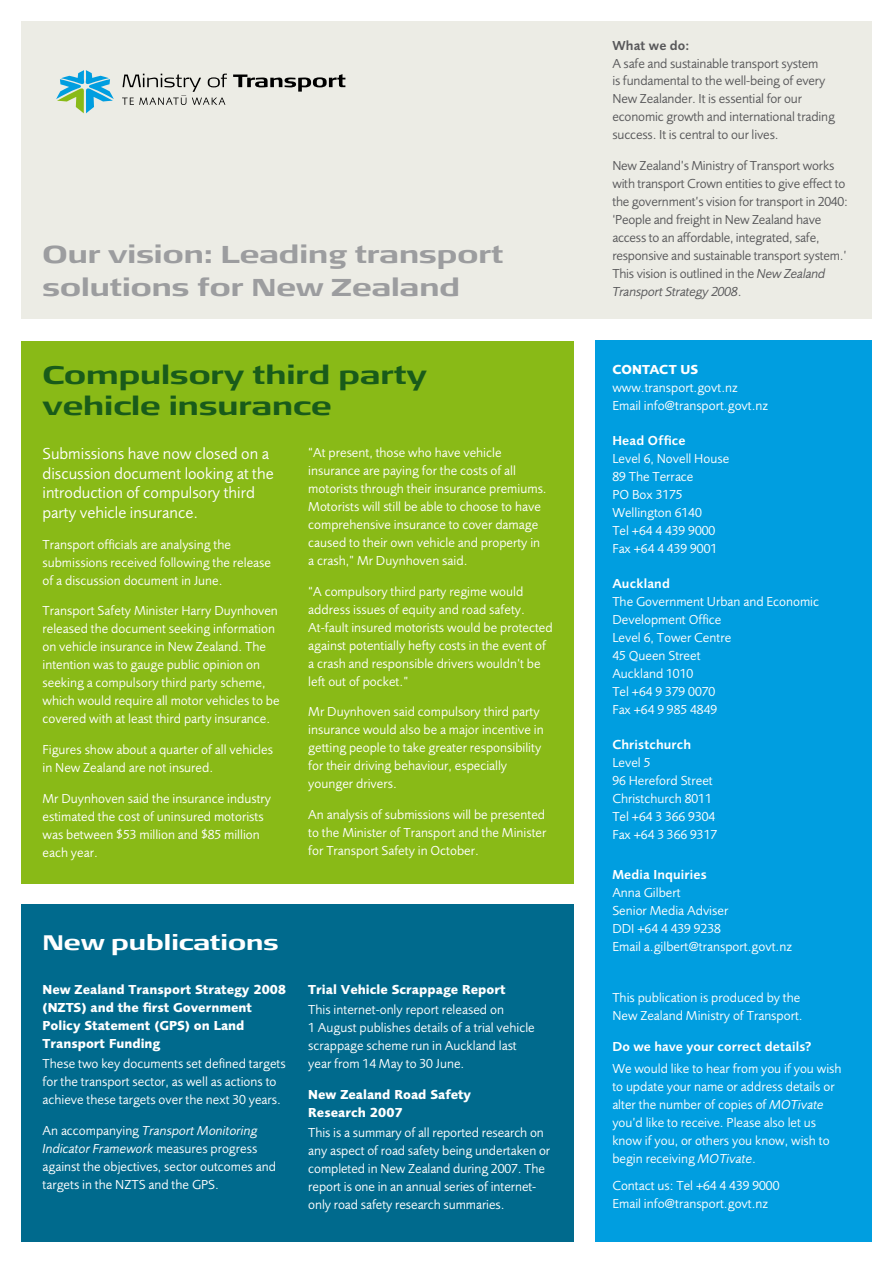
<style>
.page{position:relative;width:893px;height:1263px;background:#fff}
.page>*{position:absolute;margin:0;border:0;box-sizing:border-box;transform-origin:0 0}
.t1{font:700 25.5px/30.6px "Signa Ext Column";color:#195b1a}
.t2{font:700 24.45px/33.8px "Signa Ext Column";color:#9c9d9f}
.t3{font:700 21px "Signa Ext Column";color:#fff}
.t4{font:16.5px/19.5px "Foundry Sans";color:#fff}
.t5{font:13.5px/18px "Foundry Sans";color:#fff}
.t6{font:13.5px/18px "Foundry Sans";letter-spacing:-.015em;color:#58585a}
.t7{font:700 13.5px/18px "Foundry Sans";color:#fff}
.t8{font:600 13.5px "Foundry Sans";letter-spacing:.01em;color:#fff}
.t9{font:600 13.5px "Foundry Sans";letter-spacing:.01em;color:#58585a}
.s1{font-style:italic}
</style>
<div class="page">
<div style="left:21px;top:905px;width:553px;height:337px;background:#006a8d"></div>
<div style="left:21px;top:341px;width:553px;height:542px;background:#89ba17"></div>
<div style="left:595px;top:340px;width:277px;height:902px;background:#009ee0"></div>
<div style="left:21px;top:21px;width:851px;height:298px;background:#ecece5"></div>
<svg style="left:233px;top:74px;width:112px;height:18px"></svg>
<svg style="left:56px;top:70px;width:58px;height:43px"></svg>
<svg style="left:122px;top:74px;width:105px;height:31px"></svg>
<h2 class="t2" style="left:43px;top:238px;width:462px">Our vision: Leading transport solutions for New Zealand</h2>
<h1 class="t1" style="left:43px;top:361px;width:386px">Compulsory third party vehicle insurance</h1>
<p class="t4" style="left:43px;top:444px;width:233px">Submissions have now closed on a discussion document looking at the introduction of compulsory third party vehicle insurance.</p>
<p class="t5" style="left:43px;top:535px;width:230px">Transport officials are analysing the submissions received following the release of a discussion document in June.</p>
<p class="t5" style="left:43px;top:602px;width:239px">Transport Safety Minister H arry Duynhoven released the document seeking information on vehicle insurance in New Zealand. The intention was to gauge public opinion on seeking a compulsory third party scheme, which would require all motor vehicles to be covered with at least third party insurance.</p>
<p class="t5" style="left:43px;top:740px;width:232px">Figures show about a quarter of all vehicles in New Zealand are not insured.</p>
<p class="t5" style="left:43px;top:789px;width:230px">Mr Duynhoven said the insurance industry estimated the cost of uninsured motorists was between $53 million and $85 million each year.</p>
<p class="t5" style="left:308px;top:443px;width:240px">“At present, those who have vehicle insurance are paying for the costs of all motorists through their insurance premiums.<br>Motorists will still be able to choose to have comprehensive insurance to cover damage caused to their own vehicle and property in a crash,” Mr Duynhoven said.</p>
<p class="t5" style="left:308px;top:582px;width:246px">“A compulsory third party regime would address issues of equity and road safety.<br>At-fault insured motorists would be protected against potentially hefty costs in the event of a crash and responsible drivers wouldn’t be left out of pocket.”</p>
<p class="t5" style="left:308px;top:703px;width:237px">Mr Duynhoven said compulsory third party insurance would also be a major incentive in getting people to take greater responsibility for their driving behaviour, especially younger drivers.</p>
<p class="t5" style="left:308px;top:806px;width:240px;text-align:justify">An analysis of submissions will be presented to the Minister of Transport and the Minister for Transport Safety in October.</p>
<h3 class="t3" style="left:43px;top:930px;width:238px">New publications</h3>
<p class="t7" style="left:43px;top:980px;width:245px">New Zealand Transport Strategy 2008 (NZTS) and the first Government<br>Policy Statement (GPS) on Land<br>Transport Funding</p>
<p class="t5" style="left:43px;top:1054px;width:245px">These two key documents set defined targets for the transport sector, as well as actions to achieve these targets over the next 30 years.</p>
<p class="t5" style="left:43px;top:1121px;width:235px">An accompanying <span class="s1">Transport Monitoring Indicator Framework</span> measures progress against the objectives, sector outcomes and targets in the NZTS and the GPS.</p>
<p class="t7" style="left:308px;top:980px;width:199px">Trial Vehicle Scrappage Report</p>
<p class="t5" style="left:308px;top:1000px;width:228px">This internet-only report released on<br>1 August publishes details of a trial vehicle scrappage scheme run in Auckland last year from 14 May to 30 June.</p>
<p class="t7" style="left:308px;top:1085px;width:164px">New Zealand Road Safety<br>Research 2007</p>
<p class="t5" style="left:308px;top:1123px;width:243px">This is a summary of all reported research on any aspect of road safety being undertaken or completed in New Zealand during 2007. The report is one in an annual series of internet&shy;only road safety research summaries.</p>
<p class="t9" style="left:612px;top:37px;width:79px">What we do:</p>
<p class="t6" style="left:612px;top:54px;width:224px">A safe and sustainable transport system<br>is fundamental to the well-being of every New Zealander. It is essential for our economic growth and international trading success. It is central to our lives.</p>
<p class="t6" style="left:612px;top:156px;width:237px">New Zealand’s Ministry of Transport works with transport Crown entities to give effect to the government’s vision for transport in 2040: ‘People and freight in New Zealand have access to an affordable, integrated, safe, responsive and sustainable transport system.’ This vision is outlined in the <span class="s1">New Zealand Transport Strategy 2008</span>.</p>
<p class="t7" style="left:612px;top:361px;width:87px">Contact US</p>
<p class="t5" style="left:612px;top:379px;width:157px">www.transport.govt.nz<br>Email info@transport.govt.nz</p>
<p class="t8" style="left:612px;top:433px;width:75px">Head Office</p>
<p class="t5" style="left:612px;top:450px;width:118px">Level 6, Novell House<br>89 The Terrace<br>PO Box 3175<br>Wellington 6140<br>Tel +64 4 439 9000<br>Fax +64 4 439 9001</p>
<p class="t8" style="left:612px;top:576px;width:59px">Auckland</p>
<p class="t5" style="left:612px;top:593px;width:208px">The Government U rban and Economic<br>Development Office<br>Level 6, Tower Centre<br>45 Queen Street<br>Auckland 1010<br>Tel +64 9 379 0070<br>Fax +64 9 985 4849</p>
<p class="t8" style="left:612px;top:737px;width:80px">Christchurch</p>
<p class="t5" style="left:612px;top:754px;width:106px">Level 5<br>96 H ereford Street<br>Christchurch 8011<br>Tel +64 3 366 9304<br>Fax +64 3 366 9317</p>
<p class="t8" style="left:612px;top:866px;width:96px">Media Inquiries</p>
<p class="t5" style="left:612px;top:883px;width:181px">Anna Gilbert<br>Senior Media Adviser<br>DDI +64 4 439 9238<br>Email a.gilbert@transport.govt.nz</p>
<p class="t5" style="left:612px;top:989px;width:192px">This publication is produced by the<br>New Zealand Ministry of Transport.</p>
<p class="t8" style="left:612px;top:1039px;width:201px">Do we have your correct details?</p>
<p class="t5" style="left:612px;top:1060px;width:231px">We would like to hear from you if you wish to update your name or address details or alter the number of copies of <span class="s1">MOTivate </span>you’d like to receive. Please also let us know if you, or others you know, wish to begin receiving <span class="s1">MOTivate</span>.</p>
<p class="t5" style="left:612px;top:1176px;width:169px">Contact us: Tel +64 4 439 9000<br>Email info@transport.govt.nz</p>
</div>
